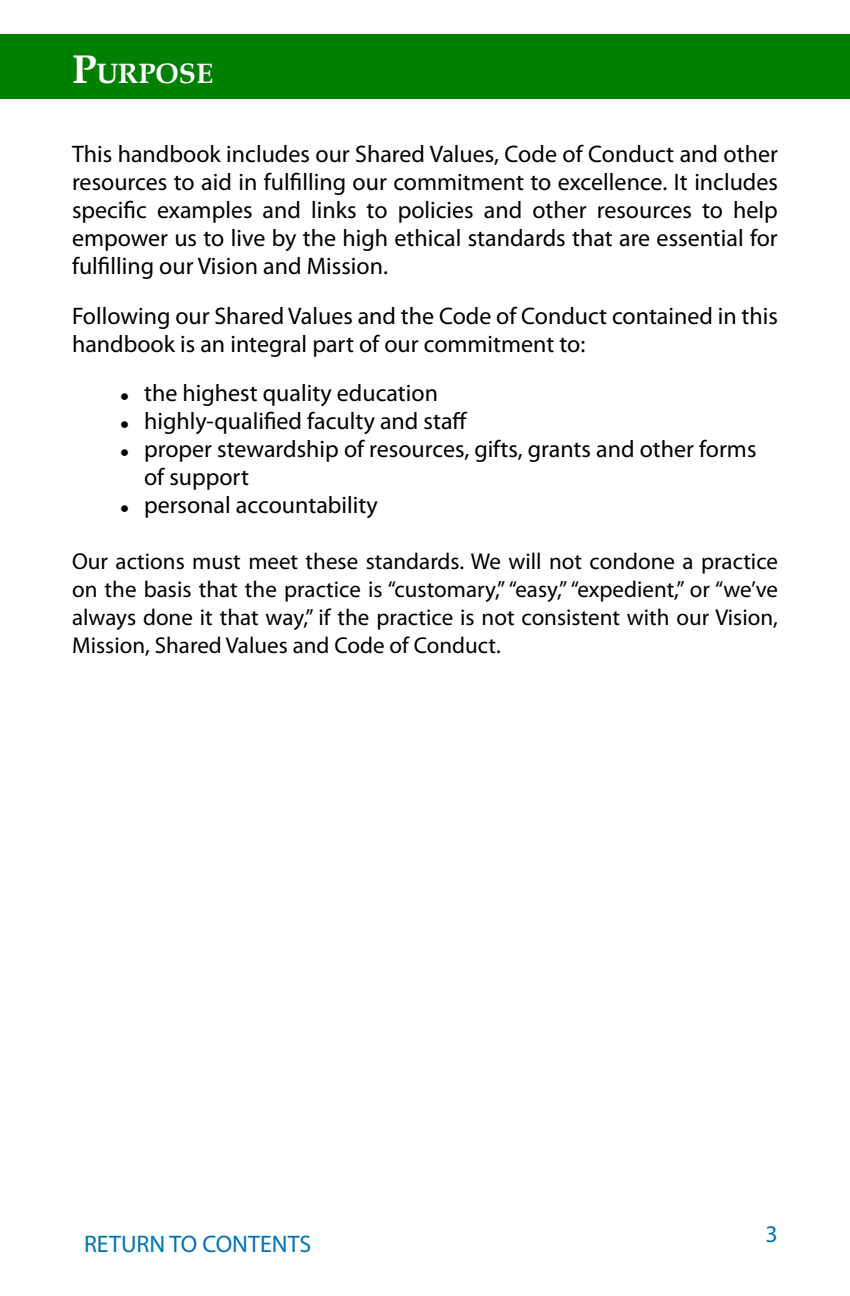
<style>
.page{position:relative;width:850px;height:1296px;background:#fff}
.page>*{position:absolute;margin:0;border:0;box-sizing:border-box;transform-origin:0 0}
.t1{font:700 28px "Book Antiqua";color:#fff}
.t2{font:24px/28px "Myriad Pro";color:#000}
.t3{font:24px "Myriad Pro";color:#0072b4}
.t4{font:23px/28px "Myriad Pro";color:#000;text-align:justify}
.s1{font-size:40px}
.s2{font-size:32px}
</style>
<div class="page">
<div style="left:0;top:35px;width:850px;height:64px;background:#008000"></div>
<p class="t1" style="left:72px;top:54px;width:143px"><span class="s1">P</span>URPOSE</p>
<p class="t2" style="left:72px;top:140px;width:707px;text-align:justify">This handbook includes our Shared Values, Code of Conduct and other resources to aid in fulfilling our commitment to excellence. It includes specific examples and links to policies and other resources to help empower us to live by the high ethical standards that are essential for fulfilling our Vision and Mission.</p>
<p class="t2" style="left:72px;top:301px;width:707px">Following our Shared Values and the Code of Conduct contained in this handbook is an integral part of our commitment to:</p>
<p class="t2" style="left:120px;top:379px;width:319px"><span class="s2">•</span> the highest quality education</p>
<p class="t2" style="left:120px;top:407px;width:349px"><span class="s2">•</span> highly-qualified faculty and staff</p>
<p class="t2" style="left:144px;top:435px;width:614px;text-indent:-24px"><span class="s2">•</span> proper stewardship of resources, gifts, grants and other forms of support</p>
<p class="t2" style="left:120px;top:491px;width:259px"><span class="s2">•</span> personal accountability</p>
<p class="t4" style="left:72px;top:547px;width:707px">Our actions must meet these standards. We will not condone a practice on the basis that the practice is “customary,” “easy,” “expedient,” or “we’ve always done it that way,” if the practice is not consistent with our Vision, Mission, Shared Values and Code of Conduct.</p>
<p class="t3" style="left:84px;top:1229px;width:229px">RETURN TO CONTENTS</p>
<p class="t3" style="left:765px;top:1219px;width:14px">3</p>
</div>
